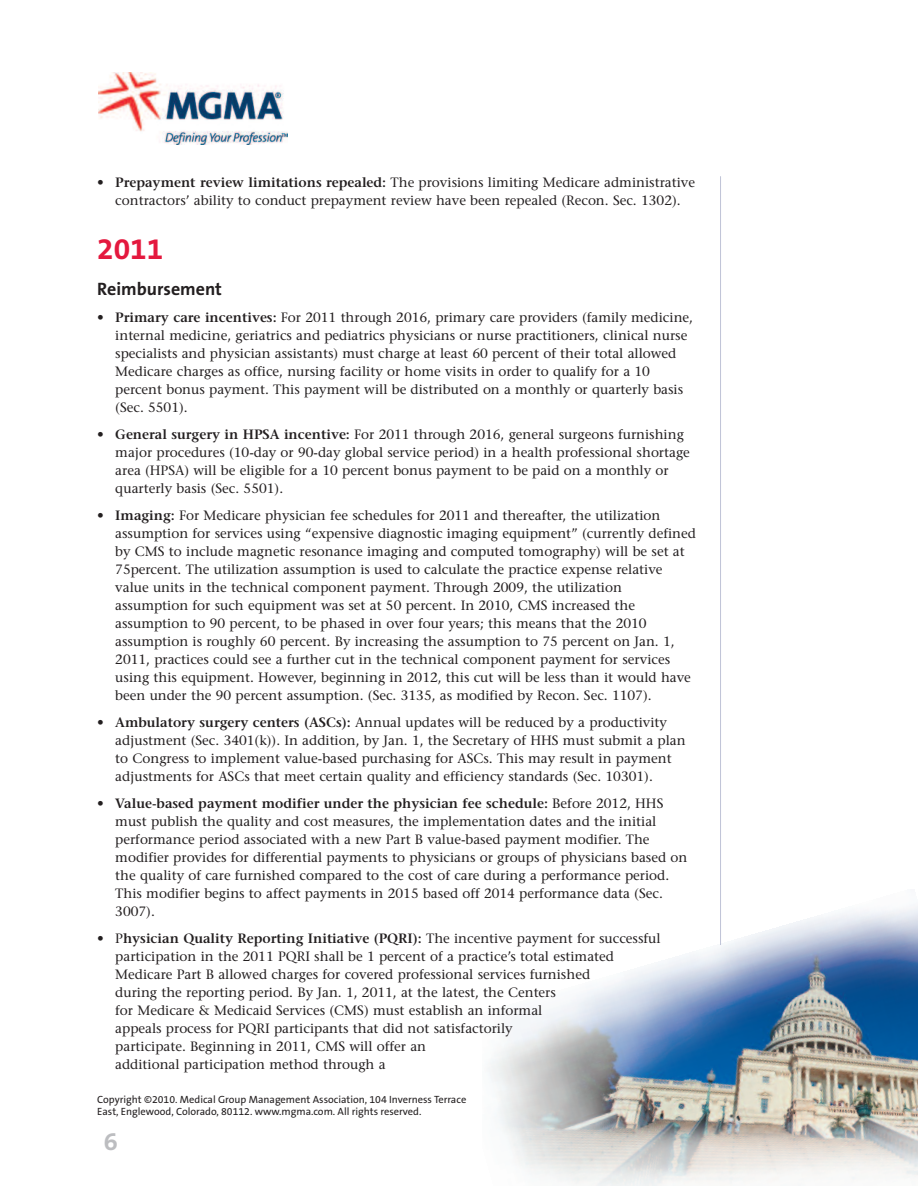
<style>
.page{position:relative;width:918px;height:1188px;background:#fff}
.page>*{position:absolute;margin:0;border:0;box-sizing:border-box;transform-origin:0 0}
.t1{font:700 30px "The Sans B7";color:#e4183e}
.t2{font:700 25.5px "The Sans B7";color:#bcbdc0}
.t3{font:700 18px "The Sans B7";color:#231f20}
.t4{font:13.5px/18px "Stone Serif";color:#231f20}
.t5{font:10.5px/12.6px "The Sans B5 Plain";color:#231f20}
.s1{font-weight:600}
</style>
<div class="page">
<img style="left:488px;top:906px;width:430px;height:280px">
<hr style="left:720px;top:176px;width:1px;height:769px;background:#bfc4d7">
<img style="left:99px;top:73px;width:188px;height:71px">
<p class="t4" style="left:97px;top:175px;width:599px;text-align:center">• <span class="s1">Prepayment review limitations repealed:</span> The provisions limiting Medicare administrative contractors’ ability to conduct prepayment review have been repealed (Recon. Sec. 1302).</p>
<h1 class="t1" style="left:97px;top:233px;width:67px">2011</h1>
<h3 class="t3" style="left:97px;top:279px;width:126px">Reimbursement</h3>
<p class="t4" style="left:115px;top:310px;width:579px;text-indent:-18px">• <span class="s1">Primary care incentives:</span> For 2011 through 2016, primary care providers (family medicine, internal medicine, geriatrics and pediatrics physicians or nurse practitioners, clinical nurse specialists and physician assistants) must charge at least 60 percent of their total allowed Medicare charges as office, nursing facility or home visits in order to qualify for a 10 percent bonus payment. This payment will be distributed on a monthly or quarterly basis (Sec. 5501).</p>
<p class="t4" style="left:115px;top:427px;width:576px;text-indent:-18px">• <span class="s1">General surgery in HPSA incentive:</span> For 2011 through 2016, general surgeons furnishing major procedures (10-day or 90-day global service period) in a health professional shortage area (HPSA) will be eligible for a 10 percent bonus payment to be paid on a monthly or quarterly basis (Sec. 5501).</p>
<p class="t4" style="left:115px;top:508px;width:582px;text-indent:-18px">• <span class="s1">Imaging:</span> For Medicare physician fee schedules for 2011 and thereafter, the utilization assumption for services using “expensive diagnostic imaging equipment” (currently defined by CMS to include magnetic resonance imaging and computed tomography) will be set at 75percent. The utilization assumption is used to calculate the practice expense relative value units in the technical component payment. Through 2009, the utilization assumption for such equipment was set at 50 percent. In 2010, CMS increased the assumption to 90 percent, to be phased in over four years; this means that the 2010 assumption is roughly 60 percent. By increasing the assumption to 75 percent on Jan. 1, 2011, practices could see a further cut in the technical component payment for services using this equipment. However, beginning in 2012, this cut will be less than it would have been under the 90 percent assumption. (Sec. 3135, as modified by Recon. Sec. 1107).</p>
<p class="t4" style="left:115px;top:715px;width:572px;text-indent:-18px">• <span class="s1">Ambulatory surgery centers (ASCs):</span> Annual updates will be reduced by a productivity adjustment (Sec. 3401(k)). In addition, by Jan. 1, the Secretary of HHS must submit a plan to Congress to implement value-based purchasing for ASCs. This may result in payment adjustments for ASCs that meet certain quality and efficiency standards (Sec. 10301).</p>
<p class="t4" style="left:115px;top:796px;width:574px;text-indent:-18px">• <span class="s1">Value-based payment modifier under the physician fee schedule:</span> Before 2012, HHS must publish the quality and cost measures, the implementation dates and the initial performance period associated with a new Part B value-based payment modifier. The modifier provides for differential payments to physicians or groups of physicians based on the quality of care furnished compared to the cost of care during a performance period.<br>This modifier begins to affect payments in 2015 based off 2014 performance data (Sec.<br>3007).</p>
<p class="t4" style="left:115px;top:931px;width:547px;text-indent:-18px">• P<span class="s1">hysician Quality Reporting Initiative (PQRI):</span> The incentive payment for successful participation in the 2011 PQRI shall be 1 percent of a practice’s total estimated Medicare Part B allowed charges for covered professional services furnished<br>during the reporting period. By Jan. 1, 2011, at the latest, the Centers<br>for Medicare &amp; Medicaid Services (CMS) must establish an informal<br>appeals process for PQRI participants that did not satisfactorily<br>participate. Beginning in 2011, CMS will offer an<br>additional participation method through a</p>
<p class="t5" style="left:97px;top:1093px;width:371px">Copyright ©2010. Medical Group Management Association, 104 Inverness Terrace<br>East, Englewood, Colorado, 80112. www.mgma.com. All rights reserved.</p>
<h2 class="t2" style="left:104px;top:1128px;width:16px">6</h2>
</div>
